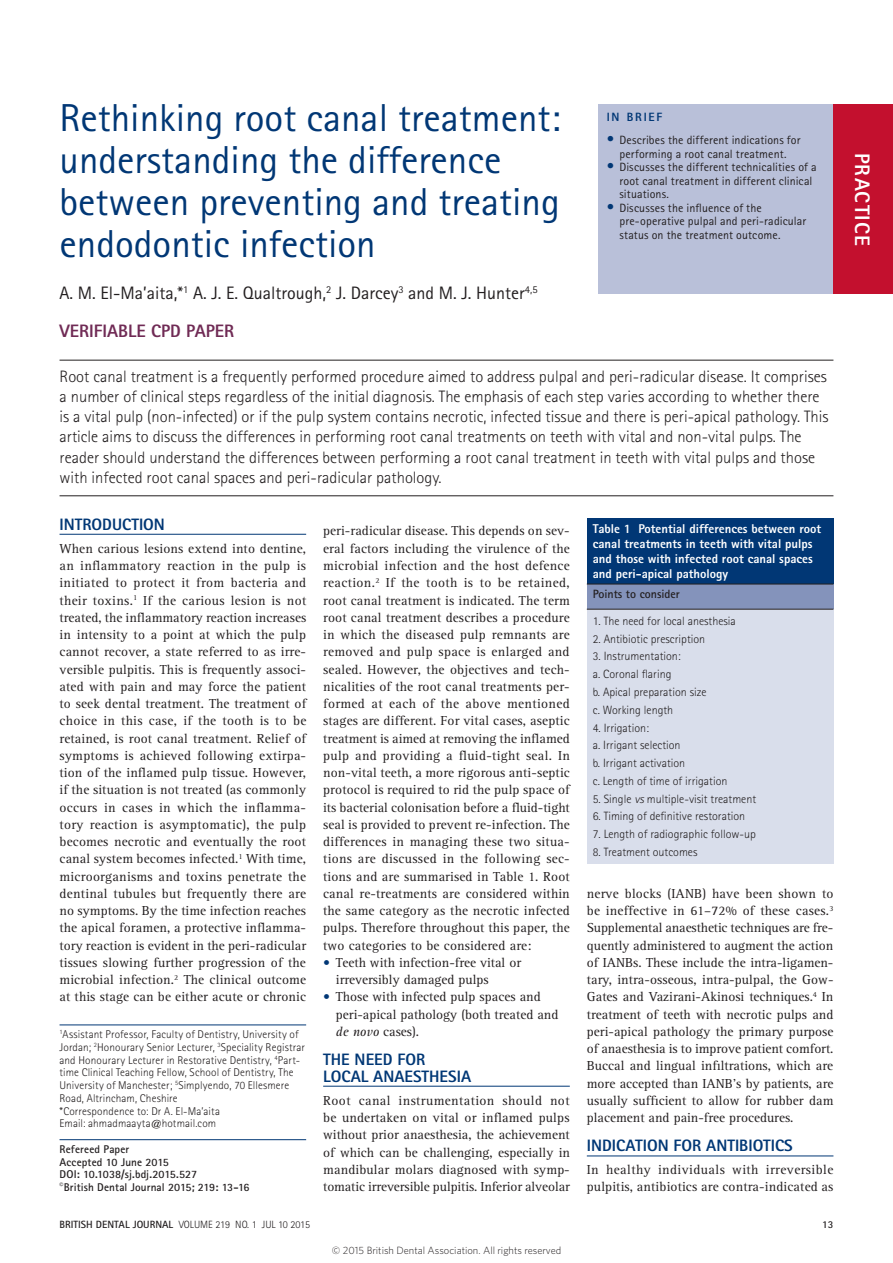
<style>
.page{position:relative;width:893px;height:1263px;background:#fff}
.page>*{position:absolute;margin:0;border:0;box-sizing:border-box;transform-origin:0 0}
.head{font:39px/42px "Rotis Sans Serif Std";color:#013775}
.t1{font:800 21px "Rotis Sans Serif Std";letter-spacing:.055em;color:#fff}
.author{font:18px "Rotis Sans Serif Std";color:#231f20}
.author-2{font:800 18px "Rotis Sans Serif Std";color:#702b55}
.abstract{font:300 16.5px/20.2px "Rotis Sans Serif Std";color:#231f20}
.crosshead_1{font:800 16.5px/16.5px "Rotis Sans Serif Std";color:#013775}
.body_fullout{font:13.5px/17.2px "Rotis Serif Std";color:#231f20;text-align:justify}
.table_fig_caption{font:800 12.75px/15px "Rotis Sans Serif Std";color:#fff}
.table_text{font:300 12px "Rotis Sans Serif Std";color:#231f20}
.in_brief{font:12px/13.5px "Rotis Sans Serif Std";letter-spacing:.01em;color:#231f20}
.table_text_bold{font:700 12px "Rotis Sans Serif Std";color:#231f20}
.t2{font:800 12px "Rotis Sans Serif Std";letter-spacing:.15em;color:#013775}
.author_biog{font:300 11.25px/12.8px "Rotis Sans Serif Std";letter-spacing:.01em;color:#231f20}
.article_details{font:700 11.25px/12.8px "Rotis Sans Serif Std";letter-spacing:.01em;color:#231f20}
.t3{font:300 10.5px "Whitney";color:#231f20}
.t4{font:300 10.5px "Rotis Sans Serif Std";color:#231f20}
.t5{font:700 10.5px "Rotis Sans Serif Std";color:#231f20}
.s1{font-size:15px;color:#013775}
.s2{color:#013775}
.s3{font-style:italic}
.s4{font-weight:700}
</style>
<div class="page">
<hr style="left:323px;top:1086px;width:247px;height:1px;background:#013775">
<hr style="left:60px;top:534px;width:246px;height:1px;background:#013775">
<hr style="left:60px;top:360px;width:773px;height:1px;background:#231f20">
<hr style="left:60px;top:495px;width:773px;height:1px;background:#231f20">
<hr style="left:587px;top:1155px;width:246px;height:1px;background:#013775">
<hr style="left:60px;top:1024px;width:246px;height:1px;background:#013775">
<hr style="left:60px;top:1139px;width:246px;height:1px;background:#013775">
<div style="left:598px;top:104px;width:295px;height:190px;background:#b9c0d9"></div>
<div style="left:833px;top:104px;width:60px;height:190px;background:#c3102e"></div>
<div style="left:587px;top:518px;width:246px;height:66px;background:#013775"></div>
<div style="left:587px;top:584px;width:246px;height:25px;background:#8493bb"></div>
<div style="left:587px;top:609px;width:246px;height:254px;background:#d9deeb"></div>
<hr style="left:587px;top:584px;width:246px;height:1px;background:#231f20">
<hr style="left:587px;top:609px;width:246px;height:1px;background:#231f20">
<p class="head" style="left:60px;top:97px;width:503px">Rethinking root canal treatment: understanding the difference between preventing and treating endodontic infection</p>
<p class="author" style="left:60px;top:283px;width:480px">A. M. El-Ma’aita,*<sup>1</sup> A. J. E. Qualtrough,<sup>2</sup> J. Darcey<sup>3</sup> and M. J. Hunter<sup>4,5</sup></p>
<p class="author-2" style="left:60px;top:320px;width:176px">VERIFIABLE CPD PAPER</p>
<p class="t2" style="left:607px;top:109px;width:57px">IN BRIEF</p>
<p class="in_brief" style="left:607px;top:133px;width:195px;text-align:center"><span class="s1">•</span> Describes the different indications for performing a root canal treatment.</p>
<p class="in_brief" style="left:619px;top:160px;width:199px;text-indent:-13px"><span class="s1">•</span> Discusses the different technicalities of a root canal treatment in different clinical situations.</p>
<p class="in_brief" style="left:619px;top:201px;width:188px;text-indent:-13px"><span class="s1">•</span> Discusses the influence of the pre-operative pulpal and peri-radicular status on the treatment outcome.</p>
<p class="abstract" style="left:60px;top:366px;width:770px">Root canal treatment is a frequently performed procedure aimed to address pulpal and peri-radicular disease. It comprises a number of clinical steps regardless of the initial diagnosis. The emphasis of each step varies according to whether there is a vital pulp (non-infected) or if the pulp system contains necrotic, infected tissue and there is peri-apical pathology. This article aims to discuss the differences in performing root canal treatments on teeth with vital and non-vital pulps. The reader should understand the differences between performing a root canal treatment in teeth with vital pulps and those with infected root canal spaces and peri-radicular pathology.</p>
<p class="crosshead_1" style="left:60px;top:516px;width:107px">INTRODUCTION</p>
<p class="body_fullout" style="left:60px;top:540px;width:248px">When carious lesions extend into dentine, an inflammatory reaction in the pulp is initiated to protect it from bacteria and their toxins.<sup>1</sup> If the carious lesion is not treated, the inflammatory reaction increases in intensity to a point at which the pulp cannot recover, a state referred to as irre&shy;versible pulpitis. This is frequently associ&shy;ated with pain and may force the patient to seek dental treatment. The treatment of choice in this case, if the tooth is to be retained, is root canal treatment. Relief of symptoms is achieved following extirpa&shy;tion of the inflamed pulp tissue. However, if the situation is not treated (as commonly occurs in cases in which the inflamma&shy;tory reaction is asymptomatic), the pulp becomes necrotic and eventually the root canal system becomes infected.<sup>1</sup> With time, microorganisms and toxins penetrate the dentinal tubules but frequently there are no symptoms. By the time infection reaches the apical foramen, a protective inflamma&shy;tory reaction is evident in the peri-radicular tissues slowing further progression of the microbial infection.<sup>2</sup> The clinical outcome at this stage can be either acute or chronic</p>
<p class="author_biog" style="left:60px;top:1028px;width:247px"><sup>1</sup>Assistant Professor, Faculty of Dentistry, University of Jordan; <sup>2</sup>Honourary Senior Lecturer, <sup>3</sup>Speciality Registrar and Honourary Lecturer in Restorative Dentistry, <sup>4</sup>Part&shy;time Clinical Teaching Fellow, School of Dentistry, The University of Manchester; <sup>5</sup>Simplyendo, 70 Ellesmere Road, Altrincham, Cheshire<br>*Correspondence to: Dr A. El-Ma’aita<br>Email: ahmadmaayta@hotmail.com</p>
<p class="article_details" style="left:60px;top:1142px;width:192px">Refereed Paper<br>Accepted 10 June 2015<br>DOI: 10.1038/sj.bdj.2015.527<br><sup>©</sup>British Dental Journal 2015; 219: 13-16</p>
<p class="body_fullout" style="left:323px;top:523px;width:248px">peri-radicular disease. This depends on sev&shy;eral factors including the virulence of the microbial infection and the host defence reaction.<sup>2</sup> If the tooth is to be retained, root canal treatment is indicated. The term root canal treatment describes a procedure in which the diseased pulp remnants are removed and pulp space is enlarged and sealed. However, the objectives and tech&shy;nicalities of the root canal treatments per&shy;formed at each of the above mentioned stages are different. For vital cases, aseptic treatment is aimed at removing the inflamed pulp and providing a fluid-tight seal. In non-vital teeth, a more rigorous anti-septic protocol is required to rid the pulp space of its bacterial colonisation before a fluid-tight seal is provided to prevent re-infection. The differences in managing these two situa&shy;tions are discussed in the following sec&shy;tions and are summarised in Table 1. Root canal re-treatments are considered within the same category as the necrotic infected pulps. Therefore throughout this paper, the two categories to be considered are:</p>
<p class="body_fullout" style="left:336px;top:954px;width:187px;text-indent:-13px"><span class="s2">•</span> Teeth with infection-free vital or irreversibly damaged pulps</p>
<p class="body_fullout" style="left:336px;top:988px;width:224px;text-align:left;text-indent:-13px"><span class="s2">•</span> Those with infected pulp spaces and peri-apical pathology (both treated and <span class="s3">de novo</span> cases).</p>
<p class="crosshead_1" style="left:323px;top:1051px;width:149px">THE NEED FOR<br>LOCAL ANAESTHESIA</p>
<p class="body_fullout" style="left:323px;top:1092px;width:248px">Root canal instrumentation should not be undertaken on vital or inflamed pulps without prior anaesthesia, the achievement of which can be challenging, especially in mandibular molars diagnosed with symp&shy;tomatic irreversible pulpitis. Inferior alveolar</p>
<p class="table_fig_caption" style="left:593px;top:521px;width:230px">Table 1 Potential differences between root canal treatments in teeth with vital pulps and those with infected root canal spaces and peri-apical pathology</p>
<p class="table_text_bold" style="left:593px;top:586px;width:89px">Points to consider</p>
<p class="table_text" style="left:593px;top:614px;width:145px">1. The need for local anesthesia</p>
<p class="table_text" style="left:593px;top:632px;width:114px">2. Antibiotic prescription</p>
<p class="table_text" style="left:593px;top:649px;width:89px">3. Instrumentation:</p>
<p class="table_text" style="left:593px;top:667px;width:80px">a. Coronal flaring</p>
<p class="table_text" style="left:593px;top:685px;width:115px">b. Apical preparation size</p>
<p class="table_text" style="left:593px;top:703px;width:82px">c. Working length</p>
<p class="table_text" style="left:593px;top:720px;width:58px">4. Irrigation:</p>
<p class="table_text" style="left:593px;top:738px;width:89px">a. Irrigant selection</p>
<p class="table_text" style="left:593px;top:756px;width:94px">b. Irrigant activation</p>
<p class="table_text" style="left:593px;top:774px;width:136px">c. Length of time of irrigation</p>
<p class="table_text" style="left:593px;top:791px;width:165px">5. Single <span class="s3">vs</span> multiple-visit treatment</p>
<p class="table_text" style="left:593px;top:809px;width:154px">6. Timing of definitive restoration</p>
<p class="table_text" style="left:593px;top:827px;width:165px">7. Length of radiographic follow-up</p>
<p class="table_text" style="left:593px;top:845px;width:106px">8. Treatment outcomes</p>
<p class="body_fullout" style="left:587px;top:885px;width:248px">nerve blocks (IANB) have been shown to be ineffective in 61–72% of these cases.<sup>3<br></sup>Supplemental anaesthetic techniques are fre&shy;quently administered to augment the action of IANBs. These include the intra-ligamen&shy;tary, intra-osseous, intra-pulpal, the Gow-Gates and Vazirani-Akinosi techniques.<sup>4</sup> In treatment of teeth with necrotic pulps and peri-apical pathology the primary purpose of anaesthesia is to improve patient comfort.<br>Buccal and lingual infiltrations, which are more accepted than IANB’s by patients, are usually sufficient to allow for rubber dam placement and pain-free procedures.</p>
<p class="crosshead_1" style="left:587px;top:1137px;width:207px">INDICATION FOR ANTIBIOTICS</p>
<p class="body_fullout" style="left:587px;top:1161px;width:248px">In healthy individuals with irreversible pulpitis, antibiotics are contra-indicated as</p>
<p class="t4" style="left:60px;top:1218px;width:252px"><span class="s4">BRITISH DENTAL JOURNAL</span> VOLUME 219 NO. 1 JUL 10 2015</p>
<p class="t5" style="left:822px;top:1217px;width:13px">13</p>
<p class="t3" style="left:332px;top:1243px;width:231px">© 2015 British Dental Association. All rights reserved</p>
<p class="t1" style="left:876px;top:153px;width:95px;rotate:90deg">PRACTICE</p>
</div>
